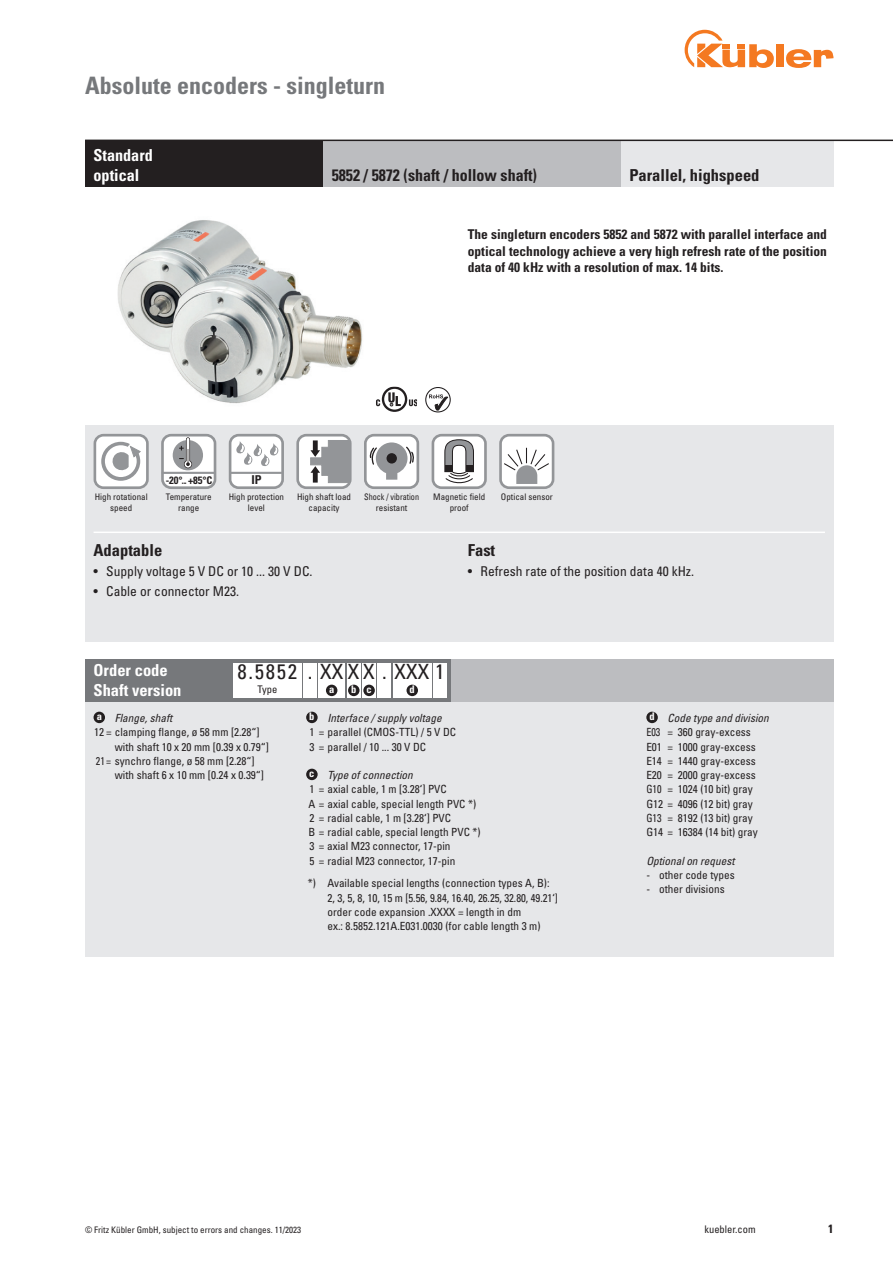
<style>
.page{position:relative;width:893px;height:1263px;background:#fff}
.page>*{position:absolute;margin:0;border:0;box-sizing:border-box;transform-origin:0 0}
.t1{font:700 condensed 24px "Univers LT Std";color:#76787b}
.t2{font:condensed 21px "Univers LT Std";letter-spacing:.08em;color:#231f20}
.t3{font:700 condensed 16.5px "Univers LT Std";color:#231f20}
.t4{font:700 condensed 16.5px/19.8px "Univers LT Std";color:#fff}
.t5{font:700 condensed 13.5px/16.5px "Univers LT Std";color:#231f20;text-align:justify}
.t6{font:condensed 13.5px "Univers LT Std";color:#231f20}
.t7{font:700 condensed 12.15px "Univers LT Std";color:#231f20}
.t8{font:700 condensed 12px "Univers LT Std";color:#231f20}
.t9{font:condensed 11.25px/14.2px "Univers LT Std";color:#231f20}
.t10{font:condensed 11.25px/14.2px "Univers LT Std";color:#231f20;scale:.9 1}
.t11{font:italic condensed 11.25px "Univers LT Std";color:#231f20}
.t12{font:700 condensed 10.65px "Univers LT Std";color:#231f20}
.t13{font:condensed 10.5px "Univers LT Std";color:#231f20}
.t14{font:700 condensed 10.5px "Univers LT Std";color:#fff}
.t15{font:condensed 9px/11.2px "Univers LT Std";color:#231f20;text-align:center}
.t16{font:condensed 9px/11.2px "Univers LT Std";color:#231f20;text-align:center;scale:.91 1}
.s1{font-style:italic}
</style>
<div class="page">
<div style="left:776px;top:44px;width:8px;height:23px;background:#f47921"></div>
<svg style="left:786px;top:49px;width:47px;height:19px"></svg>
<svg style="left:685px;top:30px;width:89px;height:38px"></svg>
<img style="left:117px;top:220px;width:246px;height:184px">
<div style="left:85px;top:425px;width:748px;height:217px;background:#e6e7e9"></div>
<div style="left:85px;top:659px;width:748px;height:298px;background:#e6e7e9"></div>
<div style="left:501px;top:435px;width:52px;height:53px;background:#fff;border-radius:9px"></div>
<div style="left:499px;top:434px;width:55px;height:55px;border:3px solid #939598;border-radius:9px"></div>
<svg style="left:503px;top:447px;width:47px;height:37px"></svg>
<div style="left:433px;top:435px;width:52px;height:53px;background:#fff;border-radius:9px"></div>
<div style="left:432px;top:434px;width:55px;height:55px;border:3px solid #939598;border-radius:9px"></div>
<svg style="left:444px;top:439px;width:30px;height:45px"></svg>
<div style="left:365px;top:435px;width:53px;height:53px;background:#fff;border-radius:9px"></div>
<div style="left:364px;top:434px;width:55px;height:55px;border:3px solid #939598;border-radius:9px"></div>
<svg style="left:369px;top:442px;width:45px;height:38px"></svg>
<div style="left:298px;top:435px;width:52px;height:53px;background:#fff;border-radius:9px"></div>
<div style="left:296px;top:434px;width:56px;height:55px;border:3px solid #939598;border-radius:9px"></div>
<svg style="left:310px;top:440px;width:40px;height:43px"></svg>
<div style="left:230px;top:435px;width:53px;height:53px;background:#fff;border-radius:9px"></div>
<div style="left:229px;top:434px;width:55px;height:55px;border:3px solid #939598;border-radius:9px"></div>
<hr style="left:229px;top:472px;width:53px;height:2px;background:#939598">
<svg style="left:236px;top:441px;width:43px;height:25px"></svg>
<div style="left:162px;top:435px;width:53px;height:53px;background:#fff;border-radius:9px"></div>
<div style="left:161px;top:434px;width:55px;height:55px;border:3px solid #939598;border-radius:9px"></div>
<hr style="left:162px;top:472px;width:52px;height:2px;background:#939598">
<div style="left:173px;top:440px;width:30px;height:30px;background:#939598;border-radius:50%"></div>
<svg style="left:179px;top:437px;width:13px;height:31px"></svg>
<div style="left:95px;top:435px;width:52px;height:53px;background:#fff;border-radius:9px"></div>
<div style="left:94px;top:434px;width:55px;height:55px;border:3px solid #939598;border-radius:9px"></div>
<svg style="left:101px;top:442px;width:40px;height:39px"></svg>
<svg style="left:425px;top:387px;width:26px;height:25px"></svg>
<svg style="left:376px;top:386px;width:42px;height:26px"></svg>
<div style="left:451px;top:659px;width:382px;height:43px;background:#bcbdc0"></div>
<hr style="left:94px;top:531px;width:731px;height:2px;background:#fff">
<div style="left:85px;top:659px;width:366px;height:43px;background:#76787b"></div>
<div style="left:233px;top:663px;width:68px;height:34px;background:#fff"></div>
<div style="left:303px;top:663px;width:14px;height:34px;background:#fff"></div>
<div style="left:318px;top:663px;width:27px;height:34px;background:#fff"></div>
<div style="left:326px;top:685px;width:11px;height:11px;background:#231f20;border-radius:50%"></div>
<div style="left:347px;top:663px;width:14px;height:34px;background:#fff"></div>
<div style="left:348px;top:685px;width:12px;height:11px;background:#231f20;border-radius:50%"></div>
<div style="left:362px;top:663px;width:14px;height:34px;background:#fff"></div>
<div style="left:363px;top:685px;width:12px;height:11px;background:#231f20;border-radius:50%"></div>
<div style="left:378px;top:663px;width:13px;height:34px;background:#fff"></div>
<div style="left:393px;top:663px;width:38px;height:34px;background:#fff"></div>
<div style="left:406px;top:685px;width:12px;height:11px;background:#231f20;border-radius:50%"></div>
<div style="left:433px;top:663px;width:13px;height:34px;background:#fff"></div>
<div style="left:94px;top:712px;width:11px;height:11px;background:#231f20;border-radius:50%"></div>
<div style="left:306px;top:712px;width:12px;height:11px;background:#231f20;border-radius:50%"></div>
<div style="left:306px;top:769px;width:12px;height:11px;background:#231f20;border-radius:50%"></div>
<div style="left:621px;top:140px;width:212px;height:47px;background:#e6e7e9"></div>
<div style="left:85px;top:140px;width:238px;height:47px;background:#231f20"></div>
<div style="left:323px;top:140px;width:298px;height:47px;background:#bcbdc0"></div>
<div style="left:646px;top:712px;width:12px;height:11px;background:#231f20;border-radius:50%"></div>
<hr style="left:85px;top:140px;width:808px;height:1px;background:#231f20">
<h1 class="t1" style="left:85px;top:71px;width:301px">Absolute encoders - singleturn</h1>
<h3 class="t4" style="left:94px;top:145px;width:61px">Standard optical</h3>
<h3 class="t3" style="left:332px;top:165px;width:207px">5852 / 5872 (shaft / hollow shaft)</h3>
<h3 class="t3" style="left:629px;top:165px;width:132px">Parallel, highspeed</h3>
<p class="t12" style="left:166px;top:473px;width:48px">-20°... +85°C</p>
<p class="t7" style="left:251px;top:472px;width:12px">IP</p>
<p class="t5" style="left:468px;top:226px;width:361px">The singleturn encoders 5852 and 5872 with parallel interface and optical technology achieve a very high refresh rate of the position data of 40 kHz with a resolution of max. 14 bits.</p>
<p class="t15" style="left:95px;top:491px;width:54px">High rotational speed</p>
<p class="t15" style="left:166px;top:491px;width:47px">Temperature range</p>
<p class="t15" style="left:229px;top:491px;width:57px">High protection level</p>
<p class="t15" style="left:297px;top:491px;width:55px">High shaft load capacity</p>
<p class="t16" style="left:364px;top:491px;width:62px">Shock / vibration resistant</p>
<p class="t15" style="left:433px;top:491px;width:53px">Magnetic field proof</p>
<p class="t15" style="left:501px;top:491px;width:53px">Optical sensor</p>
<h3 class="t3" style="left:94px;top:540px;width:70px">Adaptable</h3>
<p class="t6" style="left:94px;top:563px;width:220px">• Supply voltage 5 V DC or 10 ... 30 V DC.</p>
<p class="t6" style="left:94px;top:583px;width:147px">• Cable or connector M23.</p>
<h3 class="t3" style="left:468px;top:540px;width:29px">Fast</h3>
<p class="t6" style="left:468px;top:563px;width:228px">• Refresh rate of the position data 40 kHz.</p>
<h3 class="t4" style="left:94px;top:661px;width:89px">Order code<br>Shaft version</h3>
<h2 class="t2" style="left:238px;top:659px;width:61px">8.5852</h2>
<p class="t13" style="left:258px;top:683px;width:21px">Type</p>
<h2 class="t2" style="left:308px;top:659px;width:138px">. XXXX . XXX 1</h2>
<p class="t14" style="left:329px;top:683px;width:7px">a</p>
<p class="t14" style="left:351px;top:683px;width:7px">b</p>
<p class="t14" style="left:366px;top:683px;width:7px">c</p>
<p class="t14" style="left:410px;top:683px;width:7px">d</p>
<p class="t11" style="left:97px;top:711px;width:77px"><sup>a</sup> Flange, shaft</p>
<p class="t9" style="left:94px;top:725px;width:167px">12 = clamping flange, ø 58 mm [2.28“]</p>
<p class="t9" style="left:115px;top:739px;width:156px">with shaft 10 x 20 mm [0.39 x 0.79“]</p>
<p class="t10" style="left:96px;top:753px;width:178px">21 = synchro flange, ø 58 mm [2.28“]</p>
<p class="t9" style="left:115px;top:768px;width:151px">with shaft 6 x 10 mm [0.24 x 0.39“]</p>
<p class="t9" style="left:309px;top:711px;width:148px"><sup>b</sup> <span class="s1">Interface / supply voltage<br></span>1 = parallel (CMOS-TTL) / 5 V DC<br>3 = parallel / 10 ... 30 V DC</p>
<p class="t9" style="left:308px;top:768px;width:174px"><sup>c</sup> <span class="s1">Type of connection<br></span>1 = axial cable, 1 m [3.28‘] PVC<br>A = axial cable, special length PVC *)<br>2 = radial cable, 1 m [3.28‘] PVC<br>B = radial cable, special length PVC *)<br>3 = axial M23 connector, 17-pin<br>5 = radial M23 connector, 17-pin</p>
<p class="t9" style="left:327px;top:876px;width:232px;text-indent:-20px">*) Available special lengths (connection types A, B):<br>2, 3, 5, 8, 10, 15 m [5.56, 9.84, 16.40, 26.25, 32.80, 49.21‘] order code expansion .XXXX = length in dm<br>ex.: 8.5852.121A.E031.0030 (for cable length 3 m)</p>
<p class="t10" style="left:646px;top:711px;width:138px"><sup>d</sup> <span class="s1">Code type and division<br></span>E03 = 360 gray-excess<br>E01 = 1000 gray-excess<br>E14 = 1440 gray-excess<br>E20 = 2000 gray-excess<br>G10 = 1024 (10 bit) gray<br>G12 = 4096 (12 bit) gray<br>G13 = 8192 (13 bit) gray<br>G14 = 16384 (14 bit) gray</p>
<p class="t11" style="left:646px;top:853px;width:90px">Optional on request</p>
<p class="t9" style="left:646px;top:867px;width:90px">- other code types</p>
<p class="t9" style="left:646px;top:882px;width:80px">- other divisions</p>
<p class="t15" style="left:85px;top:1224px;width:218px">© Fritz Kübler GmbH, subject to errors and changes. 11/2023</p>
<p class="t13" style="left:704px;top:1223px;width:53px">kuebler.com</p>
<p class="t8" style="left:828px;top:1221px;width:7px">1</p>
</div>
